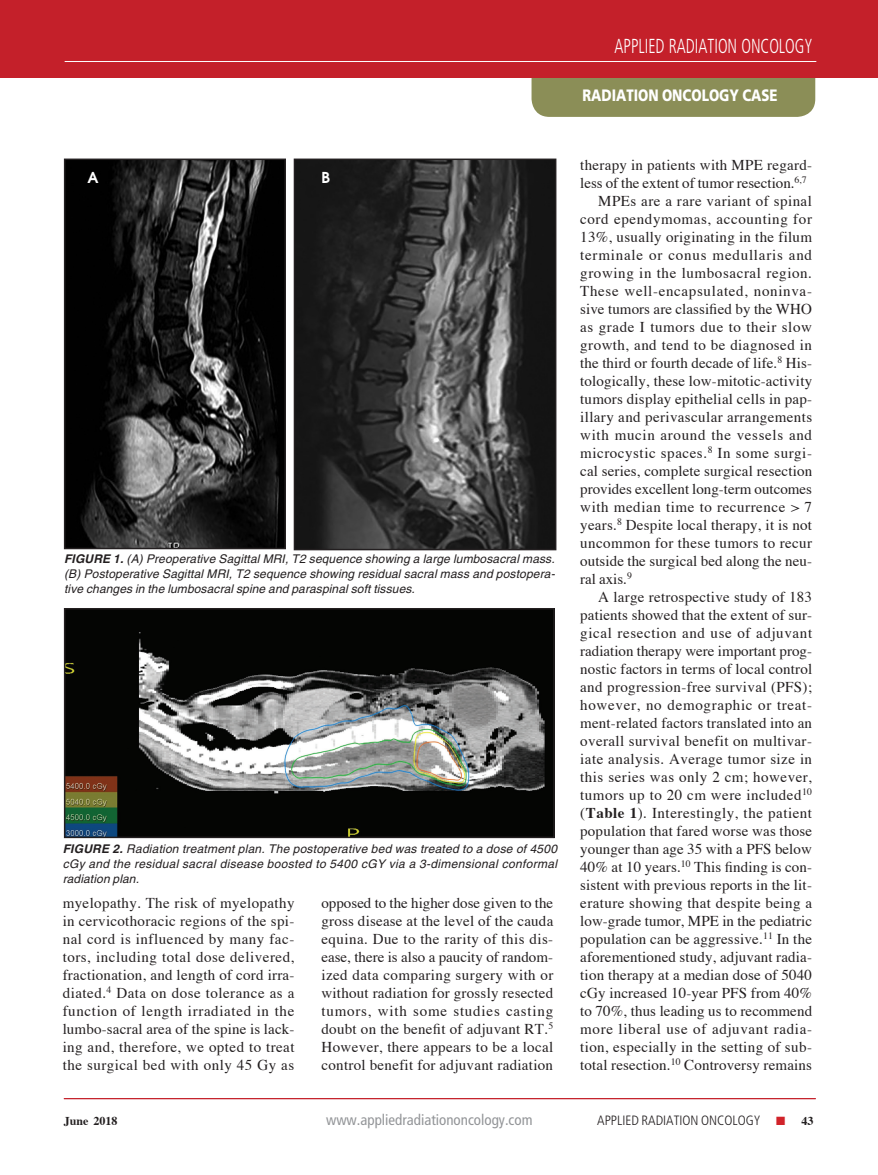
<style>
.page{position:relative;width:878px;height:1175px;background:#fff}
.page>*{position:absolute;margin:0;border:0;box-sizing:border-box;transform-origin:0 0}
.t1{font:300 condensed 20.25px "Frutiger";color:#fff;scale:.8 1}
.t2{font:900 16.5px "Frutiger";color:#fff;scale:.8 1}
.RO_Body_Copy{font:15px/18px "Times";letter-spacing:.02em;color:#231f20;text-align:justify}
.t3{font:condensed 15px "Frutiger";color:#939598}
.figure_labels{font:600 15px "Avant Garde";color:#fff}
.t4{font:300 condensed 13.5px "Frutiger";color:#231f20}
.RO_fig_caption{font:italic 12px/15px "Helvetica";letter-spacing:.01em;color:#231f20;text-align:justify}
.t5{font:700 12px "Times";color:#231f20}
.s1{font-weight:700}
.s2{color:#d1232a}
</style>
<div class="page">
<div style="left:531px;top:56px;width:284px;height:61px;background:#8b8e57;border-radius:18px"></div>
<div style="left:0;top:0;width:878px;height:77px;background:#c4202a"></div>
<hr style="left:65px;top:61px;width:751px;height:1px;background:#fff">
<hr style="left:64px;top:1098px;width:751px;height:1px;background:#c4202a">
<img style="left:67px;top:161px;width:216px;height:385px">
<div style="left:64px;top:158px;width:222px;height:391px;border:2px solid #231f20"></div>
<img style="left:297px;top:161px;width:256px;height:386px">
<div style="left:294px;top:158px;width:262px;height:392px;border:2px solid #231f20"></div>
<img style="left:67px;top:611px;width:484px;height:224px">
<div style="left:64px;top:608px;width:490px;height:230px;border:2px solid #231f20"></div>
<h1 class="t1" style="left:614px;top:34px;width:249px">APPLIED RADIATION ONCOLOGY</h1>
<p class="t2" style="left:582px;top:85px;width:245px">RADIATION ONCOLOGY CASE</p>
<p class="figure_labels" style="left:87px;top:167px;width:13px">A</p>
<p class="figure_labels" style="left:321px;top:167px;width:10px">B</p>
<p class="RO_fig_caption" style="left:64px;top:551px;width:492px"><span class="s1">FIGURE 1.</span> (A) Preoperative Sagittal MRI, T2 sequence showing a large lumbosacral mass. (B) Postoperative Sagittal MRI, T2 sequence showing residual sacral mass and postopera&shy;tive changes in the lumbosacral spine and paraspinal soft tissues.</p>
<p class="RO_fig_caption" style="left:63px;top:841px;width:496px"><span class="s1">FIGURE 2.</span> Radiation treatment plan. The postoperative bed was treated to a dose of 4500 cGy and the residual sacral disease boosted to 5400 cGY via a 3-dimensional conformal radiation plan.</p>
<p class="RO_Body_Copy" style="left:63px;top:892px;width:233px">myelopathy. The risk of myelopathy in cervicothoracic regions of the spi&shy;nal cord is influenced by many fac&shy;tors, including total dose delivered, fractionation, and length of cord irra&shy;diated.<sup>4</sup> Data on dose tolerance as a function of length irradiated in the lumbo-sacral area of the spine is lack&shy;ing and, therefore, we opted to treat the surgical bed with only 45 Gy as</p>
<p class="RO_Body_Copy" style="left:321px;top:892px;width:233px">opposed to the higher dose given to the gross disease at the level of the cauda equina. Due to the rarity of this dis&shy;ease, there is also a paucity of random&shy;ized data comparing surgery with or without radiation for grossly resected tumors, with some studies casting doubt on the benefit of adjuvant RT.<sup>5<br></sup>However, there appears to be a local control benefit for adjuvant radiation</p>
<p class="RO_Body_Copy" style="left:580px;top:154px;width:233px">therapy in patients with MPE regard&shy;less of the extent of tumor resection.<sup>6,7</sup></p>
<p class="RO_Body_Copy" style="left:580px;top:190px;width:233px;text-indent:18px">MPEs are a rare variant of spinal cord ependymomas, accounting for 13%, usually originating in the filum terminale or conus medullaris and growing in the lumbosacral region.<br>These well-encapsulated, noninva&shy;sive tumors are classified by the WHO as grade I tumors due to their slow growth, and tend to be diagnosed in the third or fourth decade of life.<sup>8</sup> His&shy;tologically, these low-mitotic-activity tumors display epithelial cells in pap&shy;illary and perivascular arrangements with mucin around the vessels and microcystic spaces.<sup>8</sup> In some surgi&shy;cal series, complete surgical resection provides excellent long-term outcomes with median time to recurrence &gt; 7 years.<sup>8</sup> Despite local therapy, it is not uncommon for these tumors to recur outside the surgical bed along the neu&shy;ral axis.<sup>9</sup></p>
<p class="RO_Body_Copy" style="left:580px;top:586px;width:233px;text-indent:18px">A large retrospective study of 183 patients showed that the extent of sur&shy;gical resection and use of adjuvant radiation therapy were important prog&shy;nostic factors in terms of local control and progression-free survival (PFS); however, no demographic or treat&shy;ment-related factors translated into an overall survival benefit on multivar&shy;iate analysis. Average tumor size in this series was only 2 cm; however, tumors up to 20 cm were included<sup>10 </sup>(<span class="s1">Table 1</span>). Interestingly, the patient population that fared worse was those younger than age 35 with a PFS below 40% at 10 years.<sup>10</sup> This finding is con&shy;sistent with previous reports in the lit&shy;erature showing that despite being a low-grade tumor, MPE in the pediatric population can be aggressive.<sup>11</sup> In the aforementioned study, adjuvant radia&shy;tion therapy at a median dose of 5040 cGy increased 10-year PFS from 40% to 70%, thus leading us to recommend more liberal use of adjuvant radia&shy;tion, especially in the setting of sub&shy;total resection.<sup>10</sup> Controversy remains</p>
<p class="t5" style="left:64px;top:1109px;width:55px">June 2018</p>
<p class="t3" style="left:326px;top:1110px;width:208px">www.appliedradiationoncology.com</p>
<p class="t4" style="left:597px;top:1112px;width:190px">APPLIED RADIATION ONCOLOGY <span class="s2">■</span></p>
<p class="t5" style="left:801px;top:1109px;width:13px">43</p>
</div>
